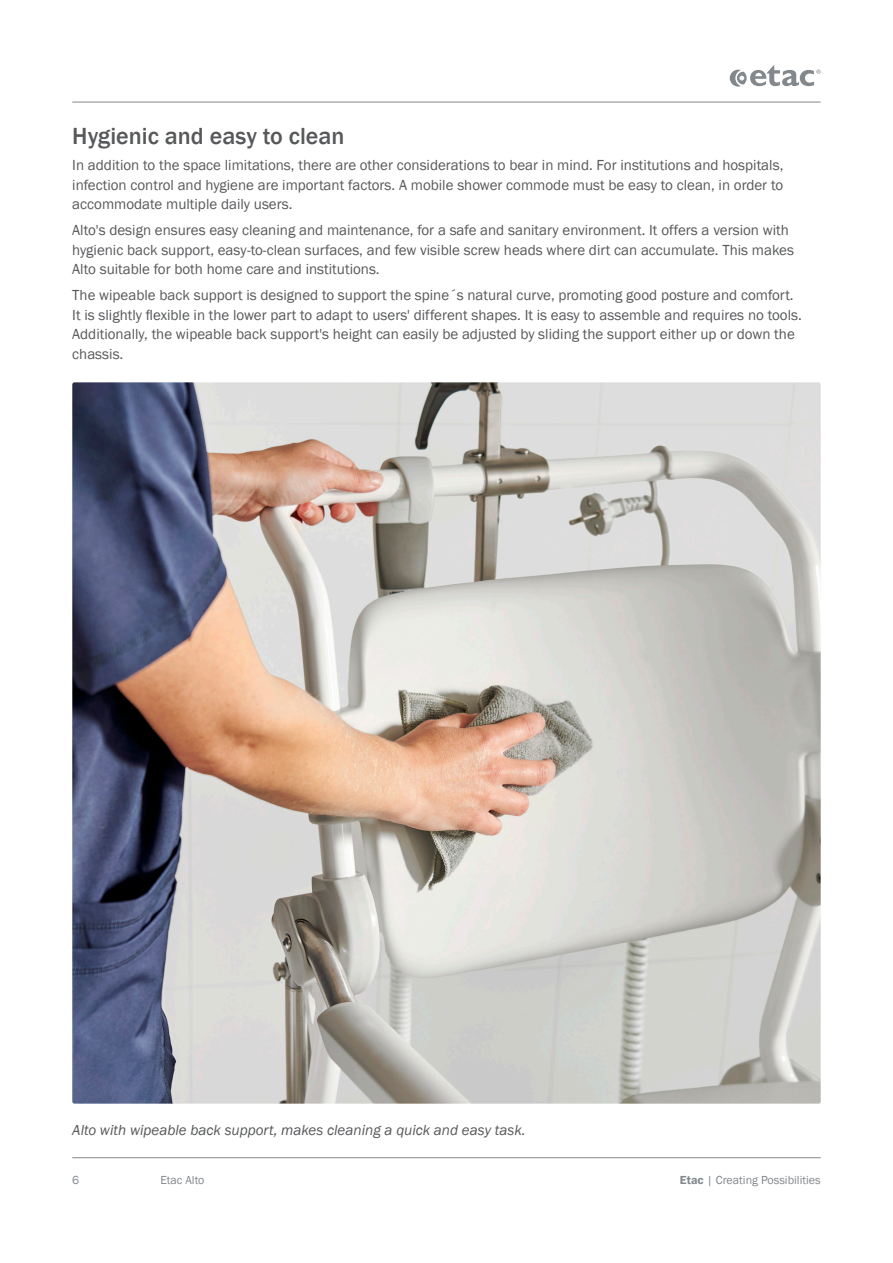
<style>
.page{position:relative;width:893px;height:1263px;background:#fff}
.page>*{position:absolute;margin:0;border:0;box-sizing:border-box;transform-origin:0 0}
._4__Header_-_Basic_body{font:500 24px "Franklin Gothic";color:#57585a}
._4__Body_-_Basic_body{font:15px/19.5px "Franklin Gothic";color:#57585a}
._4__Body_-_Basic_body-2{font:italic 15px "Franklin Gothic";color:#57585a}
.t1{font:12px "Franklin Gothic";color:#83888c}
.s1{font-weight:600}
</style>
<div class="page">
<hr style="left:72px;top:102px;width:749px;height:1px;background:#83888c">
<hr style="left:72px;top:1157px;width:749px;height:1px;background:#83888c">
<svg style="left:730px;top:65px;width:91px;height:22px"></svg>
<img style="left:72px;top:382px;width:749px;height:722px">
<p class="_4__Header_-_Basic_body" style="left:72px;top:122px;width:274px">Hygienic and easy to clean</p>
<p class="_4__Body_-_Basic_body" style="left:72px;top:156px;width:713px;text-align:justify">In addition to the space limitations, there are other considerations to bear in mind. For institutions and hospitals, infection control and hygiene are important factors. A mobile shower commode must be easy to clean, in order to accommodate multiple daily users.</p>
<p class="_4__Body_-_Basic_body" style="left:72px;top:221px;width:723px">Alto's design ensures easy cleaning and maintenance, for a safe and sanitary environment. It offers a version with hygienic back support, easy-to-clean surfaces, and few visible screw heads where dirt can accumulate. This makes<br>Alto suitable for both home care and institutions.</p>
<p class="_4__Body_-_Basic_body" style="left:72px;top:286px;width:731px">The wipeable back support is designed to support the spine´s natural curve, promoting good posture and comfort.<br>It is slightly flexible in the lower part to adapt to users' different shapes. It is easy to assemble and requires no tools.<br>Additionally, the wipeable back support's height can easily be adjusted by sliding the support either up or down the chassis.</p>
<p class="_4__Body_-_Basic_body-2" style="left:72px;top:1121px;width:455px">Alto with wipeable back support, makes cleaning a quick and easy task.</p>
<p class="t1" style="left:72px;top:1173px;width:9px">6</p>
<p class="t1" style="left:160px;top:1173px;width:46px">Etac Alto</p>
<p class="t1" style="left:680px;top:1173px;width:142px"><span class="s1">Etac</span> | Creating Possibilities</p>
</div>
